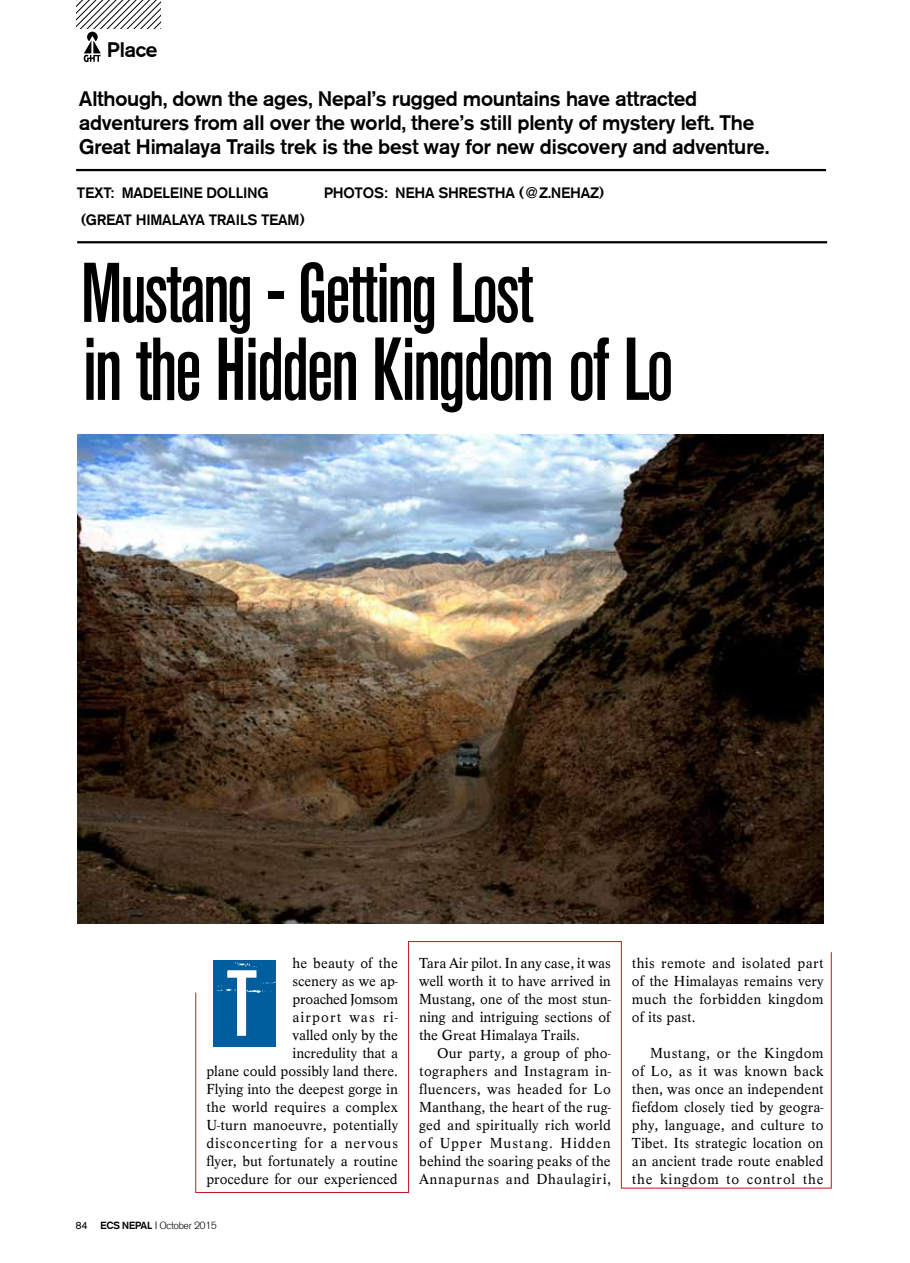
<style>
.page{position:relative;width:910px;height:1263px;background:#fff}
.page>*{position:absolute;margin:0;border:0;box-sizing:border-box;transform-origin:0 0}
.t1{font:500 93px "A750 Sans Cd";color:#fff}
.t2{font:500 88.5px "A750 Sans Cd";letter-spacing:-.02em;color:#000}
.t3{font:500 84px "A750 Sans Cd";letter-spacing:-.02em;color:#000}
.t4{font:500 21px/24px "A750 Sans";color:#000}
.t5{font:15px/18px "Lyon";letter-spacing:.005em;color:#000;text-align:justify}
.t6{font:500 15px "A750 Sans";color:#000}
.t7{font:300 10.35px "A750 Sans";color:#000}
.s1{font-weight:400;font-size:10.5px}
.s2{font-weight:500}
</style>
<div class="page">
<img style="left:77px;top:435px;width:746px;height:488px">
<hr style="left:77px;top:241px;width:750px;height:2px;background:#000">
<hr style="left:76px;top:169px;width:750px;height:2px;background:#000">
<svg style="left:76px;top:0;width:85px;height:62px"></svg>
<svg style="left:195px;top:941px;width:637px;height:252px"></svg>
<h3 class="t4" style="left:107px;top:37px;width:52px">Place</h3>
<h3 class="t4" style="left:79px;top:87px;width:691px">Although, down the ages, Nepal’s rugged mountains have attracted adventurers from all over the world, there’s still plenty of mystery left. The<br>Great Himalaya Trails trek is the best way for new discovery and adventure.</h3>
<p class="t6" style="left:77px;top:184px;width:149px">Text: Madelein e Dollin</p>
<p class="t6" style="left:258px;top:184px;width:12px">g</p>
<p class="t6" style="left:324px;top:184px;width:11px">pho</p>
<p class="t6" style="left:355px;top:184px;width:251px">toS: Neha Shrestha (@z.nehaz)</p>
<p class="t6" style="left:81px;top:211px;width:75px">(Great Himalaya</p>
<p class="t6" style="left:209px;top:211px;width:27px">Trails</p>
<p class="t6" style="left:261px;top:211px;width:45px">Team)</p>
<h3 class="t3" style="left:82px;top:246px;width:453px">Mustang - Getting Lost</h3>
<h2 class="t2" style="left:83px;top:320px;width:592px">in the Hidden Kingdom of Lo</h2>
<p class="t5" style="left:206px;top:954px;width:193px;text-align:right">he beauty of the<br>scenery as we ap-<br>proached Jomsom<br>airport was ri-<br>valled only by the<br>incredulity that a<br>plane could possibly land there.<br>Flying into the deepest gorge in the world requires a complex<br>U-turn manoeuvre, potentially disconcerting for a nervous flyer, but fortunately a routine procedure for our experienced</p>
<p class="t5" style="left:419px;top:954px;width:193px">Tara Air pilot. In any case, it was well worth it to have arrived in Mustang, one of the most stun&shy;ning and intriguing sections of the Great Himalaya Trails.</p>
<h1 class="t1" style="left:227px;top:952px;width:31px">T</h1>
<p class="t5" style="left:419px;top:1044px;width:193px;text-indent:18px">Our party, a group of pho&shy;tographers and Instagram in&shy;fluencers, was headed for Lo Manthang, the heart of the rug&shy;ged and spiritually rich world of Upper Mustang. Hidden behind the soaring peaks of the Annapurnas and Dhaulagiri,</p>
<p class="t7" style="left:76px;top:1219px;width:143px"><span class="s1">84</span> <span class="s2">ECS NEPAL |</span> October 2015</p>
<p class="t5" style="left:632px;top:954px;width:193px">this remote and isolated part of the Himalayas remains very much the forbidden kingdom of its past.</p>
<p class="t5" style="left:632px;top:1044px;width:193px;text-indent:18px">Mustang, or the Kingdom of Lo, as it was known back then, was once an independent fiefdom closely tied by geogra&shy;phy, language, and culture to Tibet. Its strategic location on an ancient trade route enabled the kingdom to control the</p>
</div>
